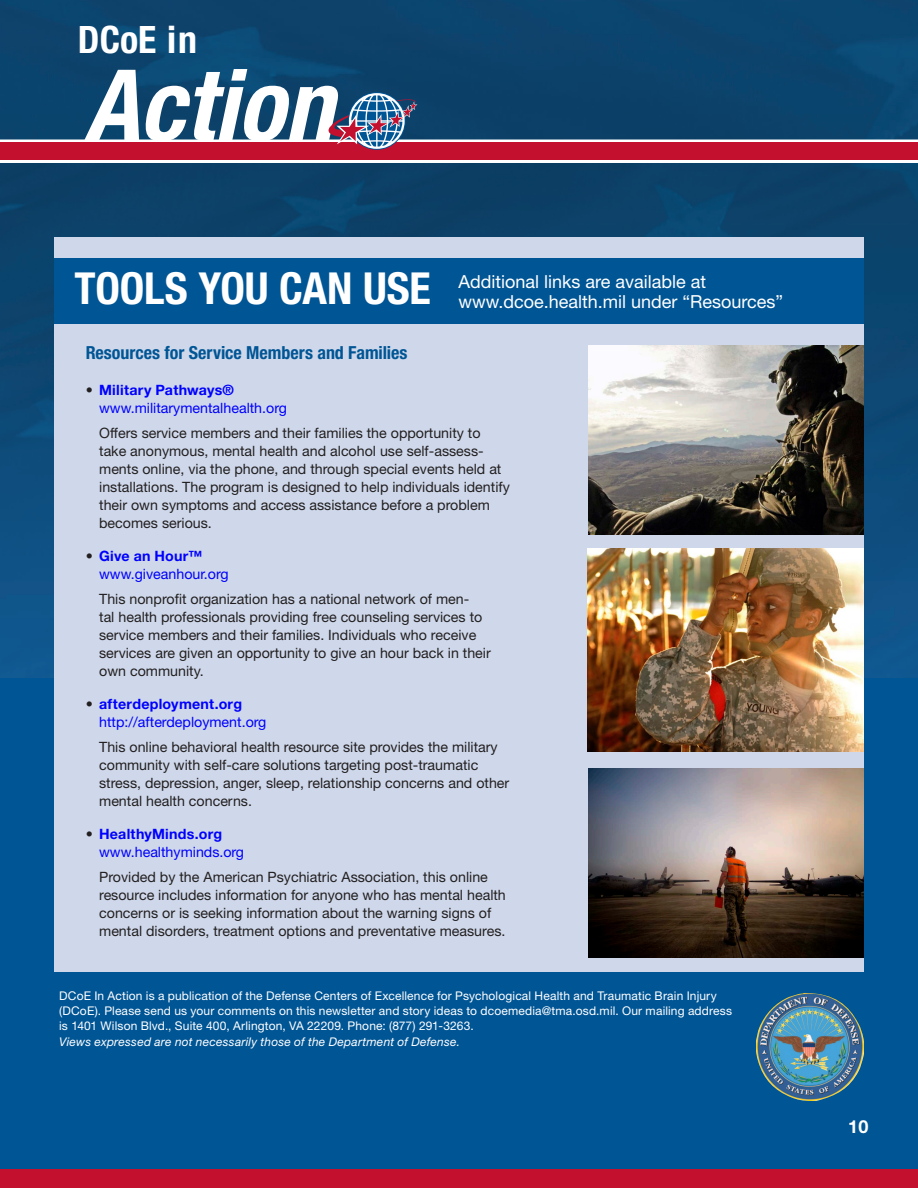
<style>
.page{position:relative;width:918px;height:1188px;background:#fff}
.page>*{position:absolute;margin:0;border:0;box-sizing:border-box;transform-origin:0 0}
.t1{font:italic 700 condensed 98.25px "Helvetica Neue LT Std";color:#fff}
.Body{font:700 condensed 44.25px "Helvetica Neue LT Std";letter-spacing:-.005em;color:#fff}
.t2{font:700 condensed 37.8px "Helvetica Neue LT Std";color:#fff}
.t3{font:18px "Helvetica Neue LT Std";color:#fff}
.Tools_Subhead{font:700 condensed 18px "Helvetica Neue LT Std";color:#005595}
.t4{font:700 18px "Helvetica Neue LT Std";color:#fff}
.Tools{font:14.25px/18px "Helvetica Neue LT Std";color:#231f20}
.Tools-2{font:14.25px "Helvetica Neue LT Std";color:#00f}
.Tools-3{font:700 14.25px "Helvetica Neue LT Std";letter-spacing:.015em;color:#00f}
.Body-2{font:12px/15px "Helvetica Neue LT Std";letter-spacing:.015em;color:#fff}
.Body-3{font:italic 12px "Helvetica Neue LT Std";letter-spacing:.02em;color:#fff}
.s1{font-weight:400;color:#231f20}
</style>
<div class="page">
<div style="left:0;top:164px;width:918px;height:1024px;background:#005595"></div>
<img style="left:0;top:164px;width:918px;height:513px">
<div style="left:54px;top:237px;width:810px;height:735px;background:#ced8ea"></div>
<div style="left:54px;top:258px;width:810px;height:66px;background:#005595"></div>
<img style="left:756px;top:993px;width:108px;height:108px">
<img style="left:588px;top:345px;width:276px;height:189px">
<img style="left:588px;top:548px;width:275px;height:204px">
<img style="left:588px;top:768px;width:276px;height:189px">
<img style="left:0;top:0;width:918px;height:139px">
<div style="left:0;top:1170px;width:918px;height:18px;background:#c3102f"></div>
<div style="left:0;top:142px;width:918px;height:18px;background:#c3102f"></div>
<svg style="left:322px;top:92px;width:96px;height:58px"></svg>
<h3 class="t2" style="left:78px;top:17px;width:121px">DCoE in</h3>
<h1 class="t1" style="left:84px;top:46px;width:251px">Action</h1>
<p class="Body" style="left:75px;top:261px;width:358px">TOOLS YOU CAN USE</p>
<p class="t3" style="left:459px;top:271px;width:249px">Additional links are available at</p>
<p class="t3" style="left:459px;top:290px;width:326px">www.dcoe.health.mil under “Resources”</p>
<p class="Tools_Subhead" style="left:86px;top:342px;width:323px">Resources for Service Members and Families</p>
<p class="Tools-3" style="left:86px;top:381px;width:150px"><span class="s1">•</span> Military Pathways®</p>
<p class="Tools-2" style="left:99px;top:400px;width:189px">www.militarymentalhealth.org</p>
<p class="Tools" style="left:99px;top:424px;width:412px">Offers service members and their families the opportunity to take anonymous, mental health and alcohol use self-assess&shy;ments online, via the phone, and through special events held at installations. The program is designed to help individuals identify their own symptoms and access assistance before a problem becomes serious.</p>
<p class="Tools-3" style="left:86px;top:547px;width:118px"><span class="s1">•</span> Give an Hour™</p>
<p class="Tools-2" style="left:99px;top:566px;width:131px">www.giveanhour.org</p>
<p class="Tools" style="left:99px;top:590px;width:393px">This nonprofit organization has a national network of men-<br>tal health professionals providing free counseling services to service members and their families. Individuals who receive services are given an opportunity to give an hour back in their own community.</p>
<p class="Tools-3" style="left:86px;top:695px;width:158px"><span class="s1">•</span> afterdeployment.org</p>
<p class="Tools-2" style="left:99px;top:714px;width:169px">http://afterdeployment.org</p>
<p class="Tools" style="left:99px;top:738px;width:412px">This online behavioral health resource site provides the military community with self-care solutions targeting post-traumatic stress, depression, anger, sleep, relationship concerns and other mental health concerns.</p>
<p class="Tools-3" style="left:86px;top:825px;width:138px"><span class="s1">•</span> HealthyMinds.org</p>
<p class="Tools-2" style="left:99px;top:844px;width:146px">www.healthyminds.org</p>
<p class="Tools" style="left:99px;top:868px;width:408px">Provided by the American Psychiatric Association, this online resource includes information for anyone who has mental health concerns or is seeking information about the warning signs of mental disorders, treatment options and preventative measures.</p>
<p class="Body-2" style="left:59px;top:988px;width:675px">DCoE In Action is a publication of the Defense Centers of Excellence for Psychological Health and Traumatic Brain Injury (DCoE). Please send us your comments on this newsletter and story ideas to dcoemedia@tma.osd.mil. Our mailing address is 1401 Wilson Blvd., Suite 400, Arlington, VA 22209. Phone: (877) 291-3263.</p>
<p class="Body-3" style="left:59px;top:1034px;width:402px">Views expressed are not necessarily those of the Department of Defense.</p>
<p class="t4" style="left:848px;top:1116px;width:22px">10</p>
</div>
